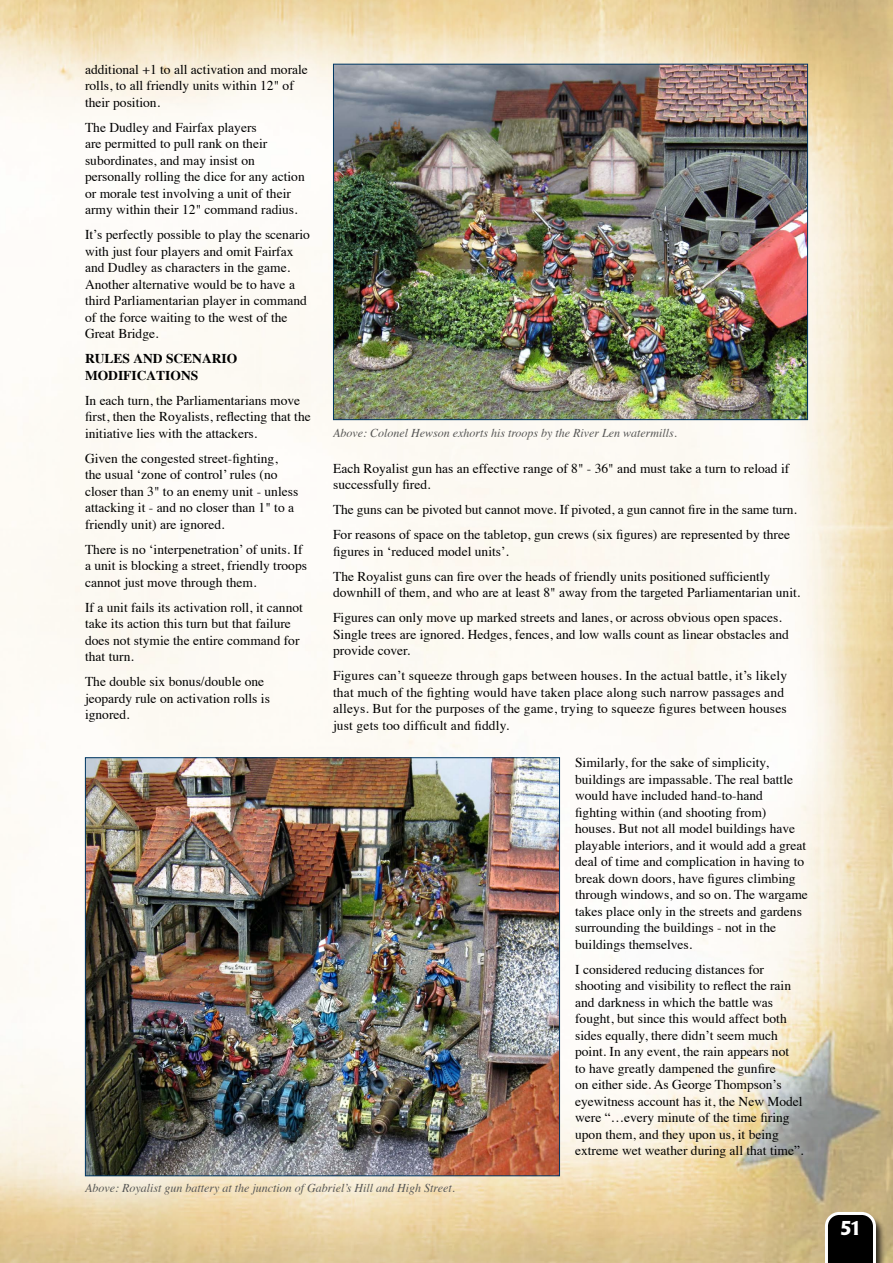
<style>
.page{position:relative;width:893px;height:1263px;background:#fff}
.page>*{position:absolute;margin:0;border:0;box-sizing:border-box;transform-origin:0 0}
.t1{font:700 18px "Penumbra Flare Std";color:#fff}
.t2{font:13.5px/16.5px "Times";color:#000}
.t3{font:700 13.5px/16.5px "Times";color:#000}
.t4{font:italic 12px "Times";color:#565655}
</style>
<div class="page">
<img style="left:0;top:0;width:893px;height:1263px">
<div style="left:824px;top:1212px;width:62px;height:51px;background:#000;opacity:.75"></div>
<svg style="left:825px;top:1212px;width:51px;height:51px;background:#2e2d2c"></svg>
<img style="left:335px;top:66px;width:471px;height:352px">
<img style="left:87px;top:759px;width:471px;height:415px">
<p class="t2" style="left:85px;top:60px;width:224px">additional +1 to all activation and morale rolls, to all friendly units within 12" of their position.</p>
<p class="t2" style="left:85px;top:118px;width:221px">The Dudley and Fairfax players<br>are permitted to pull rank on their subordinates, and may insist on personally rolling the dice for any action or morale test involving a unit of their army within their 12" command radius.</p>
<p class="t2" style="left:85px;top:225px;width:226px">It’s perfectly possible to play the scenario with just four players and omit Fairfax and Dudley as characters in the game.<br>Another alternative would be to have a third Parliamentarian player in command of the force waiting to the west of the Great Bridge.</p>
<p class="t3" style="left:85px;top:351px;width:154px">RULES AND SCENARIO<br>MODIFICATIONS</p>
<p class="t2" style="left:85px;top:391px;width:227px">In each turn, the Parliamentarians move first, then the Royalists, reflecting that the initiative lies with the attackers.</p>
<p class="t2" style="left:85px;top:449px;width:215px">Given the congested street-fighting,<br>the usual ‘zone of control’ rules (no closer than 3" to an enemy unit - unless attacking it - and no closer than 1" to a friendly unit) are ignored.</p>
<p class="t2" style="left:85px;top:540px;width:223px">There is no ‘interpenetration’ of units. If a unit is blocking a street, friendly troops cannot just move through them.</p>
<p class="t2" style="left:85px;top:598px;width:219px">If a unit fails its activation roll, it cannot take its action this turn but that failure does not stymie the entire command for that turn.</p>
<p class="t2" style="left:85px;top:672px;width:186px">The double six bonus/double one jeopardy rule on activation rolls is ignored.</p>
<p class="t4" style="left:333px;top:423px;width:345px">Above: Colonel Hewson exhorts his troops by the River Len watermills.</p>
<p class="t2" style="left:333px;top:459px;width:458px">Each Royalist gun has an effective range of 8" - 36" and must take a turn to reload if successfully fired.</p>
<p class="t2" style="left:333px;top:496px;width:465px;line-height:25px">The guns can be pivoted but cannot move. If pivoted, a gun cannot fire in the same turn.<br>For reasons of space on the tabletop, gun crews (six figures) are represented by three</p>
<p class="t2" style="left:333px;top:537px;width:439px;line-height:25px">figures in ‘reduced model units’.<br>The Royalist guns can fire over the heads of friendly units positioned sufficiently</p>
<p class="t2" style="left:333px;top:579px;width:469px;line-height:25px">downhill of them, and who are at least 8" away from the targeted Parliamentarian unit.<br>Figures can only move up marked streets and lanes, or across obvious open spaces.</p>
<p class="t2" style="left:333px;top:625px;width:457px">Single trees are ignored. Hedges, fences, and low walls count as linear obstacles and provide cover.</p>
<p class="t2" style="left:333px;top:666px;width:456px">Figures can’t squeeze through gaps between houses. In the actual battle, it’s likely that much of the fighting would have taken place along such narrow passages and alleys. But for the purposes of the game, trying to squeeze figures between houses just gets too difficult and fiddly.</p>
<p class="t2" style="left:575px;top:753px;width:234px">Similarly, for the sake of simplicity, buildings are impassable. The real battle would have included hand-to-hand fighting within (and shooting from) houses. But not all model buildings have playable interiors, and it would add a great deal of time and complication in having to break down doors, have figures climbing through windows, and so on. The wargame takes place only in the streets and gardens surrounding the buildings - not in the buildings themselves.</p>
<p class="t2" style="left:575px;top:960px;width:230px">I considered reducing distances for shooting and visibility to reflect the rain and darkness in which the battle was fought, but since this would affect both sides equally, there didn’t seem much point. In any event, the rain appears not<br>to have greatly dampened the gunfire<br>on either side. As George Thompson’s eyewitness account has it, the New Model were “…every minute of the time firing upon them, and they upon us, it being extreme wet weather during all that time”.</p>
<p class="t4" style="left:85px;top:1177px;width:371px">Above: Royalist gun battery at the junction of Gabriel’s Hill and High Street.</p>
<h1 class="t1" style="left:841px;top:1216px;width:21px">51</h1>
</div>
